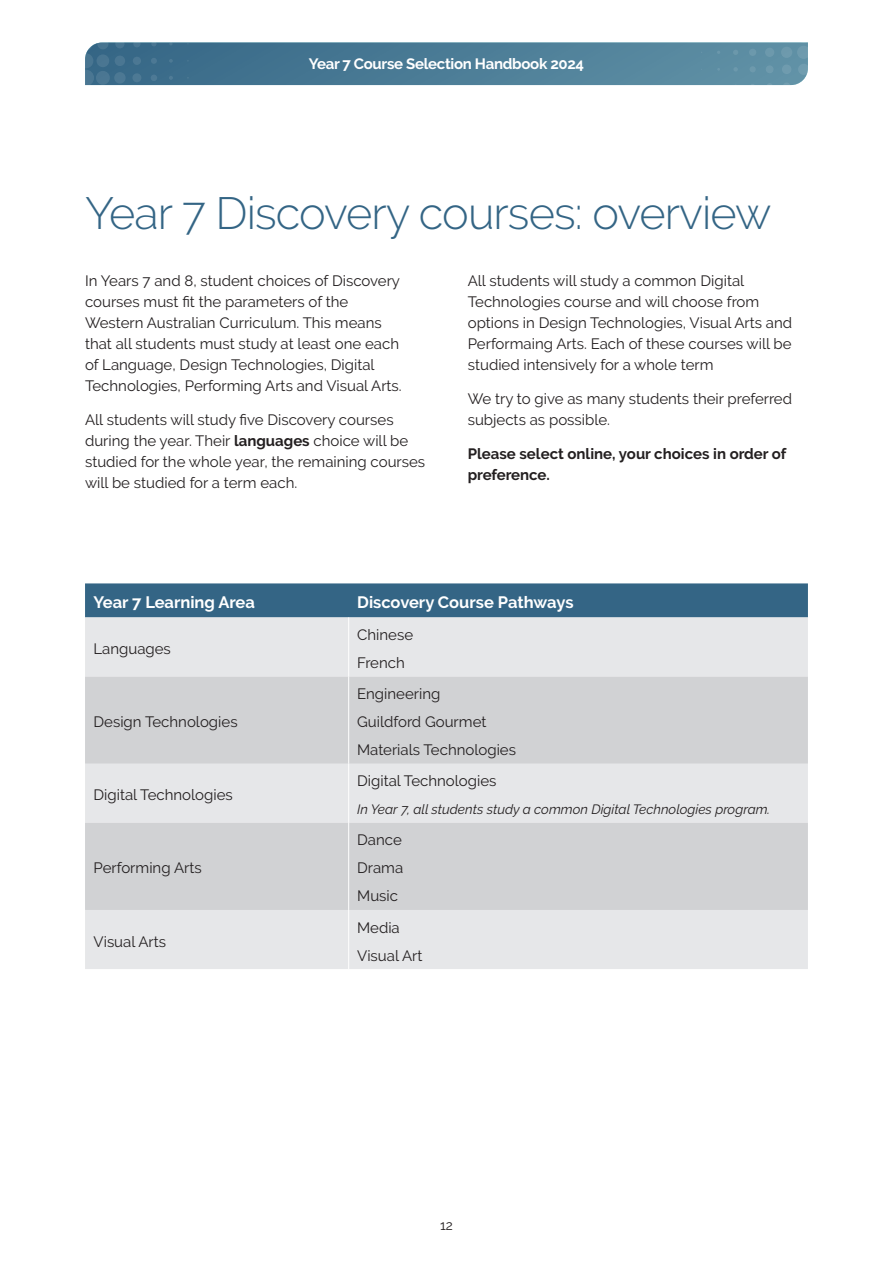
<style>
.page{position:relative;width:893px;height:1263px;background:#fff}
.page>*{position:absolute;margin:0;border:0;box-sizing:border-box;transform-origin:0 0}
.Style_G_Title_A{font:300 45px "Raleway";letter-spacing:-.02em;color:#346585}
.SG_Heading_B{font:700 16.5px "Raleway";color:#fff}
.CSG_Galley{font:15px/21px "Raleway";color:#231f20}
.CSG_TableGalley{font:15px "Raleway";color:#231f20}
.CSG_Galley-2{font:700 15px/21px "Raleway";color:#231f20}
.t1{font:700 15px "Raleway";letter-spacing:-.02em;color:#fff}
.CSG_TableGalley-2{font:italic 13.5px "Raleway";color:#231f20}
.t2{font:13.5px "Raleway";color:#231f20}
.s1{font-weight:700}
</style>
<div class="page">
<svg style="left:85px;top:43px;width:723px;height:43px;background:#508099"></svg>
<div style="left:85px;top:583px;width:723px;height:34px;background:#346585"></div>
<div style="left:85px;top:617px;width:723px;height:352px;background:#e6e7e9"></div>
<svg style="left:85px;top:676px;width:723px;height:234px;background:#d6d7d9"></svg>
<hr style="left:348px;top:617px;width:1px;height:59px;background:#fff">
<hr style="left:348px;top:676px;width:1px;height:88px;background:#fff">
<hr style="left:348px;top:764px;width:1px;height:59px;background:#fff">
<hr style="left:348px;top:823px;width:1px;height:87px;background:#fff">
<hr style="left:348px;top:910px;width:1px;height:59px;background:#fff">
<p class="t1" style="left:309px;top:56px;width:277px">Year 7 Course Selection Handbook 2024</p>
<p class="Style_G_Title_A" style="left:85px;top:187px;width:688px">Year 7 Discovery courses: overview</p>
<p class="CSG_Galley" style="left:468px;top:270px;width:326px">All students will study a common Digital Technologies course and will choose from options in Design Technologies, Visual Arts and Performaing Arts. Each of these courses will be studied intensively for a whole term</p>
<p class="CSG_Galley" style="left:468px;top:388px;width:326px">We try to give as many students their preferred subjects as possible.</p>
<p class="CSG_Galley-2" style="left:468px;top:443px;width:320px">Please select online, your choices in order of preference.</p>
<p class="CSG_Galley" style="left:85px;top:270px;width:318px">In Years 7 and 8, student choices of Discovery courses must fit the parameters of the Western Australian Curriculum. This means that all students must study at least one each of Language, Design Technologies, Digital Technologies, Performing Arts and Visual Arts.</p>
<p class="CSG_Galley" style="left:85px;top:409px;width:342px">All students will study five Discovery courses during the year. Their <span class="s1">languages</span> choice will be studied for the whole year, the remaining courses will be studied for a term each.</p>
<p class="SG_Heading_B" style="left:94px;top:593px;width:163px">Year 7 Learning Area</p>
<p class="SG_Heading_B" style="left:357px;top:593px;width:218px">Discovery Course Pathways</p>
<p class="CSG_TableGalley" style="left:94px;top:640px;width:79px">Languages</p>
<p class="CSG_TableGalley" style="left:357px;top:626px;width:57px">Chinese</p>
<p class="CSG_TableGalley" style="left:357px;top:654px;width:49px">French</p>
<p class="CSG_TableGalley" style="left:94px;top:713px;width:146px">Design Technologies</p>
<p class="CSG_TableGalley" style="left:94px;top:786px;width:141px">Digital Technologies</p>
<p class="CSG_TableGalley" style="left:94px;top:859px;width:110px">Performing Arts</p>
<p class="CSG_TableGalley" style="left:94px;top:932px;width:74px">Visual Arts</p>
<p class="CSG_TableGalley" style="left:357px;top:685px;width:85px">Engineering</p>
<p class="CSG_TableGalley" style="left:357px;top:713px;width:131px">Guildford Gourmet</p>
<p class="CSG_TableGalley" style="left:357px;top:741px;width:160px">Materials Technologies</p>
<p class="CSG_TableGalley" style="left:357px;top:772px;width:141px">Digital Technologies</p>
<p class="CSG_TableGalley-2" style="left:357px;top:802px;width:414px">In Year 7, all students study a common Digital Technologies program.</p>
<p class="CSG_TableGalley" style="left:357px;top:831px;width:46px">Dance</p>
<p class="CSG_TableGalley" style="left:357px;top:859px;width:48px">Drama</p>
<p class="CSG_TableGalley" style="left:357px;top:887px;width:42px">Music</p>
<p class="CSG_TableGalley" style="left:357px;top:918px;width:44px">Media</p>
<p class="CSG_TableGalley" style="left:357px;top:946px;width:67px">Visual Art</p>
<p class="t2" style="left:440px;top:1217px;width:14px">12</p>
</div>
